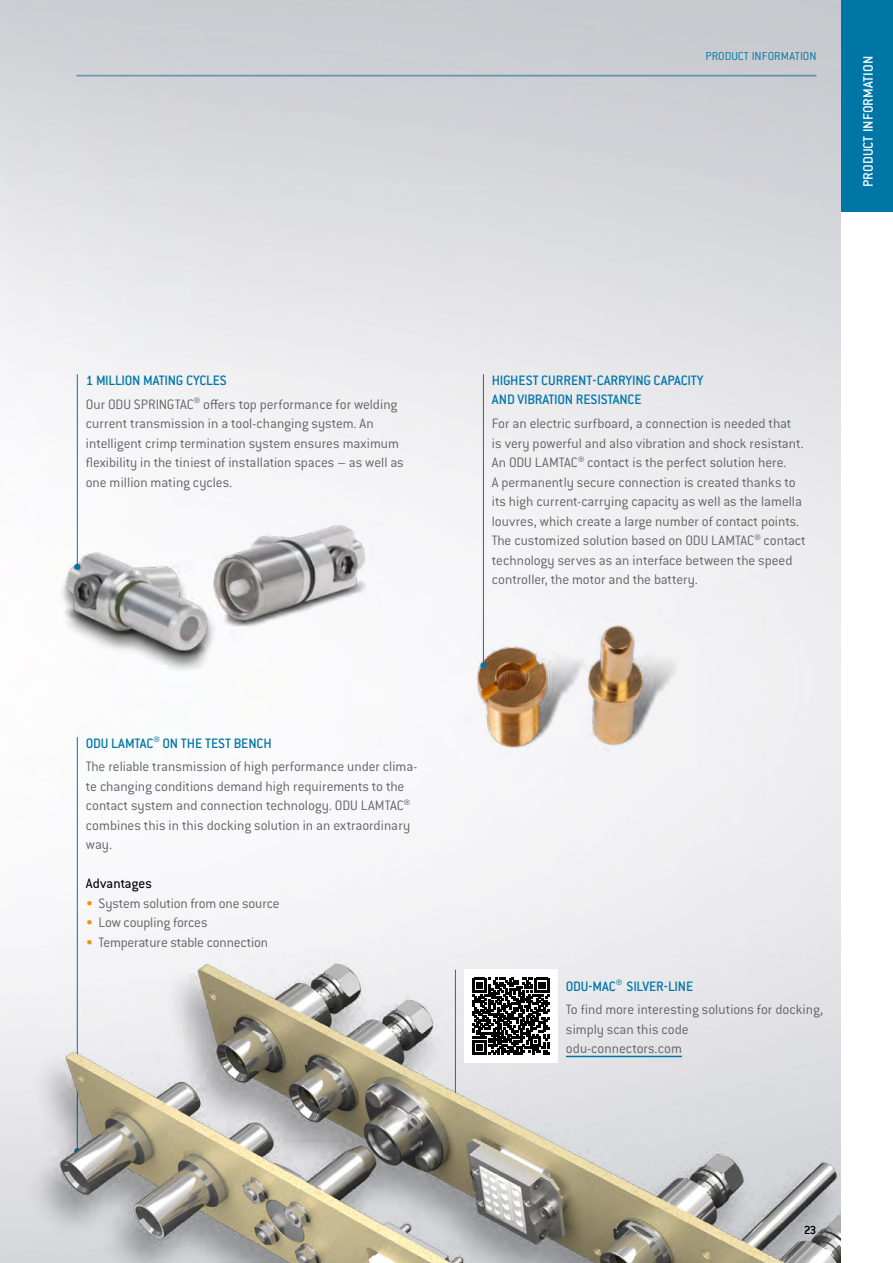
<style>
.page{position:relative;width:893px;height:1263px;background:#fff}
.page>*{position:absolute;margin:0;border:0;box-sizing:border-box;transform-origin:0 0}
._2016_-_Fließtext_gr{font:300 15px/19.5px "ITC Conduitfor ODU";letter-spacing:-.005em;color:#646363}
._2016_-_Fließtext_He{font:500 15px/19.5px "ITC Conduitfor ODU";letter-spacing:-.01em;color:#0076a7}
.t1{font:500 15px "ITC Conduitfor ODU";letter-spacing:.005em;color:#fff}
._2016_-_Fließtext_sc{font:15px "ITC Conduitfor ODU";letter-spacing:.01em;color:#000}
.t2{font:300 12.75px "ITC Conduitfor ODU";letter-spacing:.005em;color:#0076a7}
.t3{font:500 12.75px "ITC Conduitfor ODU";color:#000}
.s1{color:#f39200}
</style>
<div class="page">
<img style="left:0;top:0;width:842px;height:952px">
<img style="left:0;top:931px;width:740px;height:332px">
<img style="left:0;top:485px;width:238px;height:280px">
<img style="left:199px;top:447px;width:214px;height:280px">
<img style="left:406px;top:591px;width:324px;height:213px">
<hr style="left:77px;top:374px;width:1px;height:193px;background:#0076a7">
<svg style="left:74px;top:564px;width:6px;height:6px"></svg>
<hr style="left:483px;top:374px;width:1px;height:291px;background:#0076a7">
<svg style="left:480px;top:662px;width:6px;height:6px"></svg>
<hr style="left:77px;top:737px;width:1px;height:414px;background:#0076a7">
<img style="left:16px;top:952px;width:825px;height:311px">
<div style="left:464px;top:969px;width:94px;height:94px;background:#fff"></div>
<svg style="left:472px;top:978px;width:77px;height:77px"></svg>
<hr style="left:566px;top:1056px;width:116px;height:1px;background:#0076a7">
<div style="left:842px;top:0;width:51px;height:213px;background:#0076a7"></div>
<p class="t2" style="left:705px;top:49px;width:113px">PRODUCT INFORMATION</p>
<p class="t1" style="left:860px;top:187px;width:133px;rotate:-90deg">PRODUCT INFORMATION</p>
<p class="_2016_-_Fließtext_He" style="left:86px;top:370px;width:143px">1 MILLION MATING CYCLES</p>
<p class="_2016_-_Fließtext_gr" style="left:86px;top:394px;width:320px">Our ODU SPRINGTAC® offers top performance for welding current transmission in a tool-changing system. An intelligent crimp termination system ensures maximum flexibility in the tiniest of installation spaces – as well as one million mating cycles.</p>
<p class="_2016_-_Fließtext_He" style="left:86px;top:733px;width:187px">ODU LAMTAC® ON THE TEST BENCH</p>
<p class="_2016_-_Fließtext_gr" style="left:86px;top:757px;width:333px">The reliable transmission of high performance under clima&shy;te changing conditions demand high requirements to the contact system and connection technology. ODU LAMTAC® combines this in this docking solution in an extraordinary way.</p>
<p class="_2016_-_Fließtext_sc" style="left:86px;top:875px;width:67px">Advantages</p>
<p class="_2016_-_Fließtext_gr" style="left:86px;top:894px;width:195px"><span class="s1">•</span> System solution from one source</p>
<p class="_2016_-_Fließtext_gr" style="left:86px;top:913px;width:123px"><span class="s1">•</span> Low coupling forces</p>
<p class="_2016_-_Fließtext_gr" style="left:86px;top:933px;width:184px"><span class="s1">•</span> Temperature stable connection</p>
<p class="_2016_-_Fließtext_He" style="left:492px;top:370px;width:213px">HIGHEST CURRENT-CARRYING CAPACITY<br>AND VIBRATION RESISTANCE</p>
<p class="_2016_-_Fließtext_gr" style="left:492px;top:414px;width:315px">For an electric surfboard, a connection is needed that<br>is very powerful and also vibration and shock resistant.<br>An ODU LAMTAC® contact is the perfect solution here.<br>A permanently secure connection is created thanks to its high current-carrying capacity as well as the lamella louvres, which create a large number of contact points.<br>The customized solution based on ODU LAMTAC® contact technology serves as an interface between the speed controller, the motor and the battery.</p>
<p class="_2016_-_Fließtext_He" style="left:566px;top:976px;width:129px">ODU-MAC® SILVER-LINE</p>
<p class="_2016_-_Fließtext_gr" style="left:566px;top:1000px;width:259px">To find more interesting solutions for docking, simply scan this code</p>
<p class="_2016_-_Fließtext_gr" style="left:566px;top:1039px;width:117px">odu-connectors.com</p>
<p class="t3" style="left:804px;top:1222px;width:14px">23</p>
</div>
